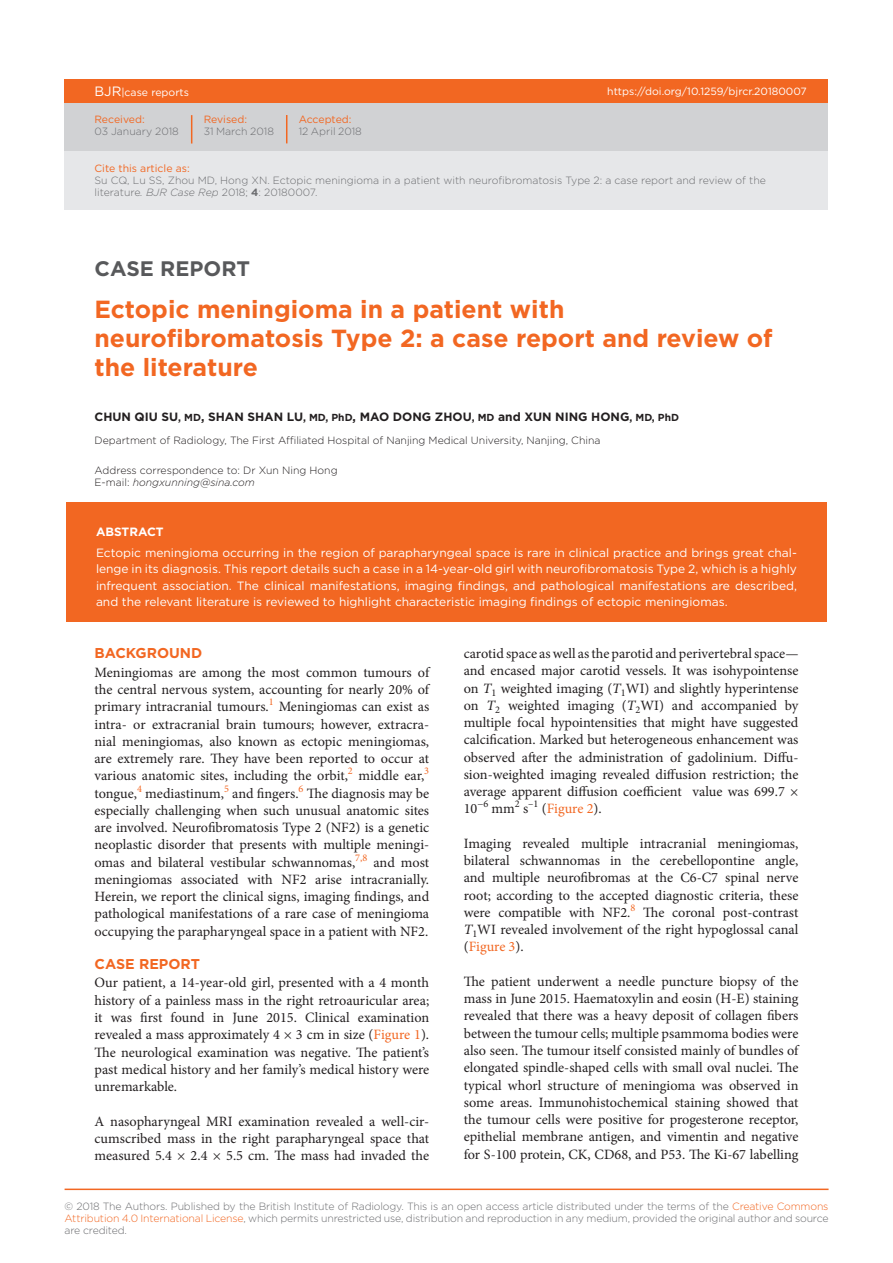
<style>
.page{position:relative;width:893px;height:1263px;background:#fff}
.page>*{position:absolute;margin:0;border:0;box-sizing:border-box;transform-origin:0 0}
.t1{font:700 24.75px/29.2px "Gotham";color:#f26722}
.t2{font:700 21px "Gotham";color:#58595b}
.t3{font:14.25px/17.2px "Minion Pro";color:#231f20;text-align:justify}
.t4{font:700 14.25px "Gotham";color:#f26722}
.t5{font:12px/16.5px "Gotham";color:#fff;text-align:justify}
.t6{font:700 12px "Gotham";color:#231f20}
.t7{font:700 12px "Gotham";color:#fff}
.t8{font:300 10.5px/12px "Gotham";color:#6c6d70;text-align:justify}
.t9{font:300 10.5px/12px "Gotham";letter-spacing:-.005em;color:#231f20}
.t10{font:10.5px "Gotham";color:#fff}
.t11{font:10.5px "Gotham";color:#f26722}
.s1{font-size:13.5px}
.s2{font-style:italic}
.s3{font-weight:700}
.s4{font-size:10.2px}
.s5{color:#f26722}
</style>
<div class="page">
<div style="left:64px;top:79px;width:764px;height:24px;background:#f26722"></div>
<hr style="left:65px;top:1188px;width:763px;height:2px;background:#f26722">
<div style="left:64px;top:135px;width:764px;height:75px;background:#e6e7e9"></div>
<div style="left:64px;top:103px;width:764px;height:47px;background:#d1d2d4"></div>
<svg style="left:286px;top:115px;width:1px;height:28px"></svg>
<svg style="left:191px;top:115px;width:1px;height:29px"></svg>
<div style="left:66px;top:502px;width:761px;height:120px;background:#f26722"></div>
<p class="t10" style="left:94px;top:85px;width:96px"><span class="s1">BJR</span>|case reports</p>
<p class="t11" style="left:94px;top:113px;width:52px">Received:</p>
<p class="t8" style="left:94px;top:125px;width:86px">03 January 2018</p>
<p class="t11" style="left:204px;top:113px;width:45px">Revised:</p>
<p class="t8" style="left:204px;top:125px;width:72px">31 March 2018</p>
<p class="t11" style="left:299px;top:113px;width:54px">Accepted:</p>
<p class="t8" style="left:299px;top:125px;width:65px">12 April 2018</p>
<p class="t10" style="left:607px;top:85px;width:201px">https://doi.org/10.1259/bjrcr.20180007</p>
<p class="t11" style="left:94px;top:162px;width:97px">Cite this article as:</p>
<p class="t8" style="left:94px;top:174px;width:673px">Su CQ, Lu SS, Zhou MD, Hong XN. Ectopic meningioma in a patient with neurofibromatosis Type 2: a case report and review of the literature<span class="s2">. BJR Case Rep</span> 2018; <span class="s3">4</span>: 20180007.</p>
<h2 class="t2" style="left:94px;top:254px;width:157px">Case Report</h2>
<h1 class="t1" style="left:94px;top:294px;width:680px">Ectopic meningioma in a patient with neurofibromatosis Type 2: a case report and review of the literature</h1>
<p class="t6" style="left:94px;top:409px;width:586px">Chun Qiu Su<span class="s4">, MD</span>, Shan Shan Lu<span class="s4">, MD, PhD</span>, Mao Dong Zhou<span class="s4">, MD</span> and Xun N ing Hong<span class="s4">, MD, PhD</span></p>
<p class="t9" style="left:94px;top:434px;width:507px">Department of Radiology, The First Affiliated Hospital of Nanjing Medical University, Nanjing, China</p>
<p class="t9" style="left:94px;top:464px;width:245px">Address correspondence to: Dr Xun Ning Hong<br>E-mail: <span class="s2">hongxunning@sina.com</span></p>
<p class="t7" style="left:96px;top:524px;width:69px">Abstract</p>
<p class="t5" style="left:96px;top:544px;width:702px">Ectopic meningioma occurring in the region of parapharyngeal space is rare in clinical practice and brings great chal&shy;lenge in its diagnosis. This report details such a case in a 14-year-old girl with neurofibromatosis Type 2, which is a highly infrequent association. The clinical manifestations, imaging findings, and pathological manifestations are described, and the relevant literature is reviewed to highlight characteristic imaging findings of ectopic meningiomas.</p>
<p class="t4" style="left:94px;top:644px;width:75px">BACKGROUN</p>
<p class="t4" style="left:191px;top:644px;width:13px">D</p>
<p class="t3" style="left:94px;top:664px;width:336px">Meningiomas are among the most common tumours of the central nervous system, accounting for nearly 20% of primary intracranial tumours.<sup>1</sup> Meningiomas can exist as intra- or extracranial brain tumours; however, extracra&shy;nial meningiomas, also known as ectopic meningiomas, are extremely rare. They have been reported to occur at various anatomic sites, including the orbit,<sup>2</sup> middle ear,<sup>3 </sup>tongue,<sup>4</sup> mediastinum,<sup>5</sup> and fingers.<sup>6</sup> The diagnosis may be especially challenging when such unusual anatomic sites are involved. Neurofibromatosis Type 2 (NF2) is a genetic neoplastic disorder that presents with multiple meningi&shy;omas and bilateral vestibular schwannomas,<sup>7,8</sup> and most meningiomas associated with NF2 arise intracranially.<br>Herein, we report the clinical signs, imaging findings, and pathological manifestations of a rare case of meningioma occupying the parapharyngeal space in a patient with NF2.</p>
<p class="t4" style="left:95px;top:955px;width:22px">CASE</p>
<p class="t4" style="left:139px;top:955px;width:22px">REPO</p>
<p class="t4" style="left:181px;top:955px;width:20px">RT</p>
<p class="t3" style="left:95px;top:974px;width:336px">Our patient, a 14-year-old girl, presented with a 4 month history of a painless mass in the right retroauricular area; it was first found in June 2015. Clinical examination revealed a mass approximately 4 × 3 cm in size (<span class="s5">Figure 1</span>).<br>The neurological examination was negative. The patient’s past medical history and her family’s medical history were unremarkable.</p>
<p class="t3" style="left:95px;top:1112px;width:336px">A nasopharyngeal MRI examination revealed a well-cir&shy;cumscribed mass in the right parapharyngeal space that measured 5.4 × 2.4 × 5.5 cm. The mass had invaded the</p>
<p class="t3" style="left:464px;top:645px;width:336px">carotid space as well as the parotid and perivertebral space— and encased major carotid vessels. It was isohypointense on <span class="s2">T</span><sub>1</sub> weighted imaging (<span class="s2">T</span><sub>1</sub>WI) and slightly hyperintense on <span class="s2">T</span><sub>2</sub> weighted imaging (<span class="s2">T</span><sub>2</sub>WI) and accompanied by multiple focal hypointensities that might have suggested calcification. Marked but heterogeneous enhancement was observed after the administration of gadolinium. Diffu&shy;sion-weighted imaging revealed diffusion restriction; the average apparent diffusion coefficient value was 699.7 × 10<sup>−6</sup> mm<sup>2</sup> s<sup>–1</sup> (<span class="s5">Figure 2</span>).</p>
<p class="t3" style="left:464px;top:835px;width:336px">Imaging revealed multiple intracranial meningiomas, bilateral schwannomas in the cerebellopontine angle, and multiple neurofibromas at the C6-C7 spinal nerve root; according to the accepted diagnostic criteria, these were compatible with NF2.<sup>8</sup> The coronal post-contrast <span class="s2">T</span><sub>1</sub>WI revealed involvement of the right hypoglossal canal (<span class="s5">Figure 3</span>).</p>
<p class="t3" style="left:464px;top:973px;width:336px">The patient underwent a needle puncture biopsy of the mass in June 2015. Haematoxylin and eosin (H-E) staining revealed that there was a heavy deposit of collagen fibers between the tumour cells; multiple psammoma bodies were also seen. The tumour itself consisted mainly of bundles of elongated spindle-shaped cells with small oval nuclei. The typical whorl structure of meningioma was observed in some areas. Immunohistochemical staining showed that the tumour cells were positive for progesterone receptor, epithelial membrane antigen, and vimentin and negative for S-100 protein, CK, CD68, and P53. The Ki-67 labelling</p>
<p class="t8" style="left:64px;top:1200px;width:765px">© 2018 The Authors. Published by the British Institute of Radiology. This is an open access article distributed under the terms of the <span class="s5">Creative Commons Attribution 4.0 International License</span>, which permits unrestricted use, distribution and reproduction in any medium, provided the original author and source are credited.</p>
</div>
